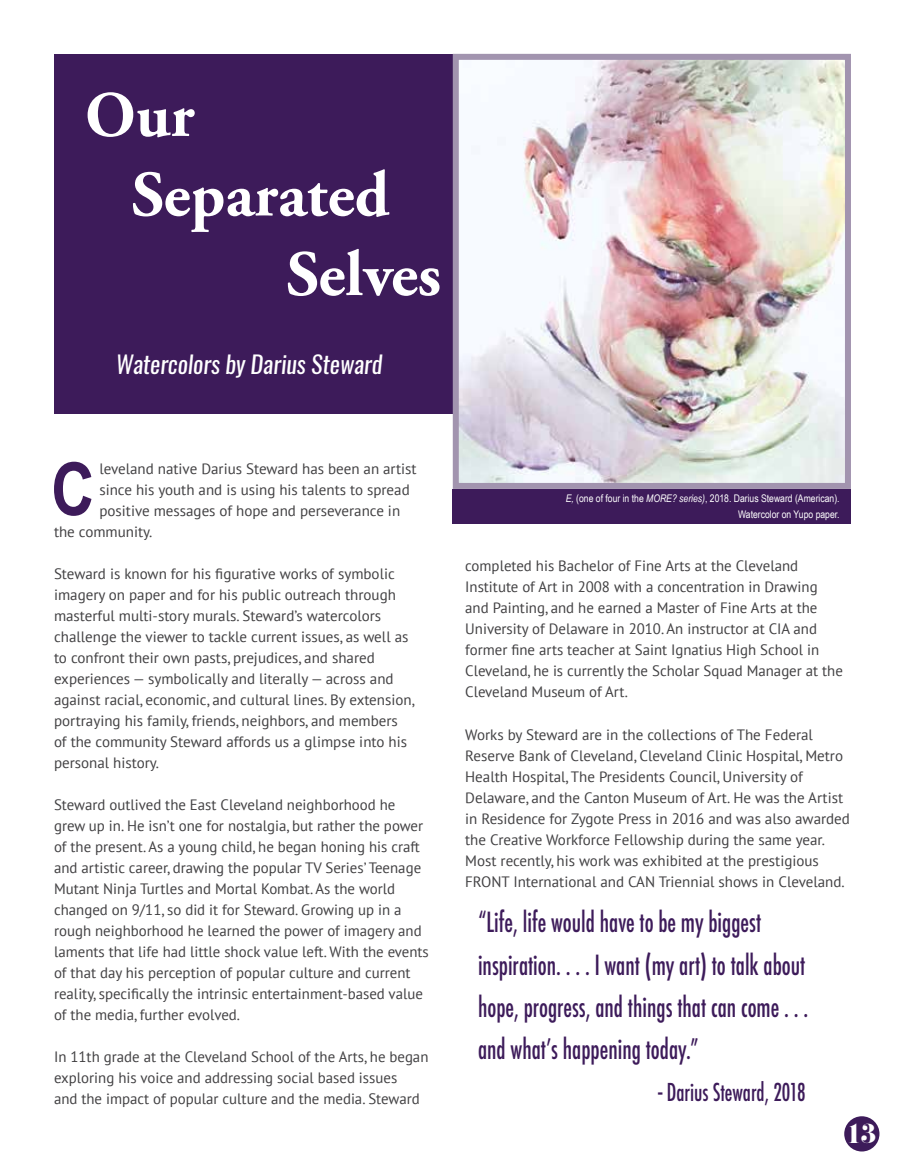
<style>
.page{position:relative;width:905px;height:1175px;background:#fff}
.page>*{position:absolute;margin:0;border:0;box-sizing:border-box;transform-origin:0 0}
.t1{font:700 73.2px "Arial Narrow";color:#3d1b5a}
.t2{font:700 64.5px "Adobe Garamond Pro";color:#fff}
.t3{font:500 condensed 27px/42px "Futura";color:#3d1b5a;scale:.86 1}
.t4{font:26.55px "Pistilli";color:#fff}
.t5{font:italic 24px "Oswald";color:#fff}
.t6{font:500 condensed 24px "Futura";color:#3d1b5a;scale:.86 1}
.t7{font:15px/21px "PT Sans";color:#414042}
.t8{font:10.5px/15px "Arial Narrow";color:#fff;text-align:right}
.s1{font-style:italic}
.s2{font-size:28.8px}
</style>
<div class="page">
<div style="left:54px;top:54px;width:398px;height:359px;background:#3d1b5a"></div>
<img style="left:460px;top:61px;width:383px;height:421px">
<div style="left:453px;top:54px;width:397px;height:435px;border:6px solid #a294af"></div>
<div style="left:844px;top:1116px;width:35px;height:35px;background:#3d1b5a;border-radius:50%"></div>
<div style="left:453px;top:489px;width:397px;height:34px;background:#3d1b5a"></div>
<h2 class="t2" style="left:85px;top:78px;width:111px">Our</h2>
<h2 class="t2" style="left:131px;top:157px;width:259px">Separated</h2>
<h2 class="t2" style="left:286px;top:237px;width:156px">Selves</h2>
<h3 class="t5" style="left:116px;top:348px;width:268px">Watercolors by Darius Steward</h3>
<h1 class="t1" style="left:51px;top:434px;width:45px">C</h1>
<p class="t7" style="left:99px;top:458px;width:319px">leveland native Darius Steward has been an artist</p>
<p class="t7" style="left:99px;top:479px;width:312px">since his youth and is using his talents to spread</p>
<p class="t7" style="left:99px;top:500px;width:302px">positive messages of hope and perseverance in</p>
<p class="t7" style="left:54px;top:521px;width:100px">the community.</p>
<p class="t7" style="left:54px;top:563px;width:362px">Steward is known for his figurative works of symbolic imagery on paper and for his public outreach through masterful multi-story murals. Steward’s watercolors challenge the viewer to tackle current issues, as well as to confront their own pasts, prejudices, and shared experiences — symbolically and literally — across and against racial, economic, and cultural lines. By extension, portraying his family, friends, neighbors, and members<br>of the community Steward affords us a glimpse into his personal history.</p>
<p class="t7" style="left:54px;top:794px;width:376px">Steward outlived the East Cleveland neighborhood he grew up in. He isn’t one for nostalgia, but rather the power of the present. As a young child, he began honing his craft and artistic career, drawing the popular TV Series’ Teenage Mutant Ninja Turtles and Mortal Kombat. As the world changed on 9/11, so did it for Steward. Growing up in a rough neighborhood he learned the power of imagery and laments that life had little shock value left. With the events of that day his perception of popular culture and current reality, specifically the intrinsic entertainment-based value of the media, further evolved.</p>
<p class="t7" style="left:54px;top:1046px;width:376px">In 11th grade at the Cleveland School of the Arts, he began exploring his voice and addressing social based issues<br>and the impact of popular culture and the media. Steward</p>
<p class="t8" style="left:565px;top:491px;width:275px"><span class="s1">E,</span> (one of four in the <span class="s1">MORE? series)</span>, 2018. Darius Steward (American).<br>Watercolor on Yupo paper.</p>
<p class="t7" style="left:465px;top:555px;width:379px">completed his Bachelor of Fine Arts at the Cleveland Institute of Art in 2008 with a concentration in Drawing and Painting, and he earned a Master of Fine Arts at the University of Delaware in 2010. An instructor at CIA and former fine arts teacher at Saint Ignatius High School in Cleveland, he is currently the Scholar Squad Manager at the Cleveland Museum of Art.</p>
<p class="t7" style="left:465px;top:723px;width:386px">Works by Steward are in the collections of The Federal Reserve Bank of Cleveland, Cleveland Clinic Hospital, Metro Health Hospital, The Presidents Council, University of Delaware, and the Canton Museum of Art. He was the Artist in Residence for Zygote Press in 2016 and was also awarded the Creative Workforce Fellowship during the same year.<br>Most recently, his work was exhibited at the prestigious FRONT International and CAN Triennial shows in Cleveland.</p>
<h3 class="t3" style="left:478px;top:901px;width:385px">“Life, life would have to be my biggest inspiration. . . . I want (my art) to talk about hope, progress, and things that can come . . . and what’s happening today.”</h3>
<h3 class="t6" style="left:658px;top:1076px;width:173px"><span class="s2">-</span> Darius Steward, 2018</h3>
<h3 class="t4" style="left:845px;top:1115px;width:32px">13</h3>
</div>
